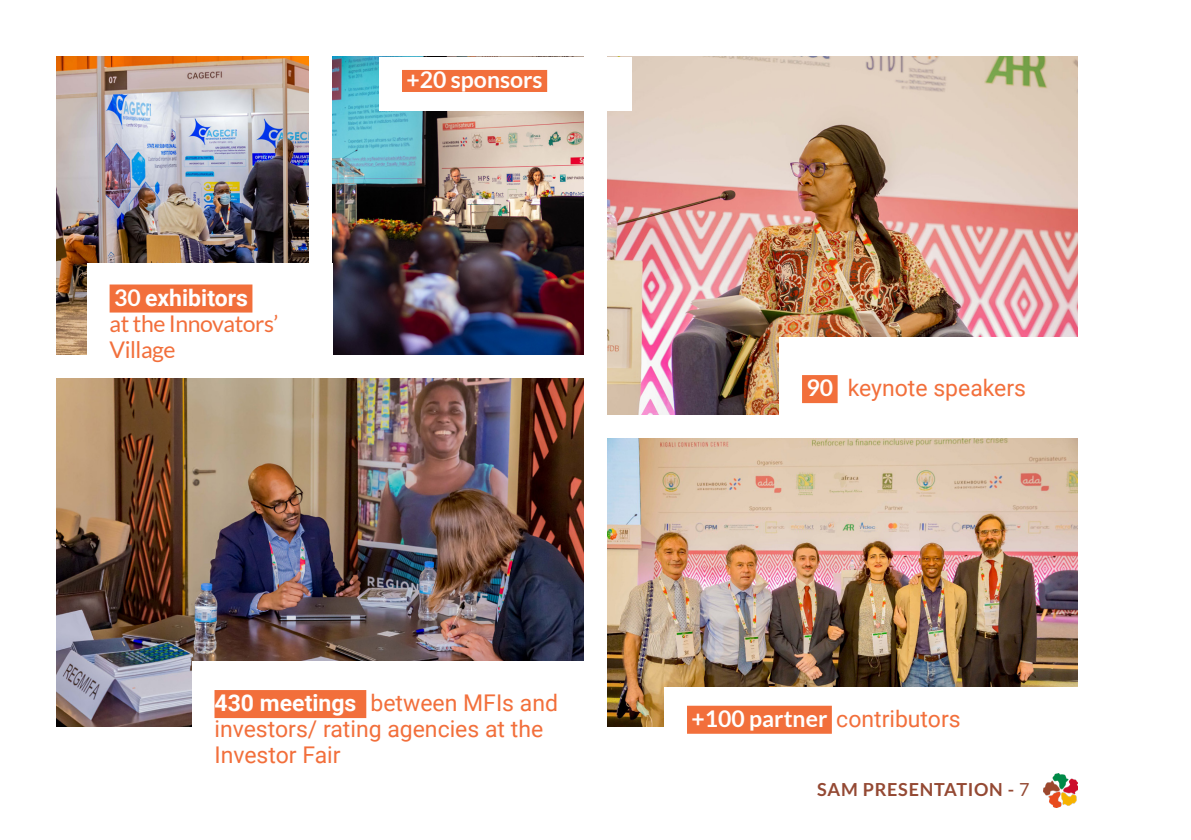
<style>
.page{position:relative;width:1191px;height:840px;background:#fff}
.page>*{position:absolute;margin:0;border:0;box-sizing:border-box;transform-origin:0 0}
._6_TEXTE_COURANT{font:23px/26px "Roboto";color:#f26f3b}
._6_TEXTE_COURANT-2{font:23px/26px "Lato";letter-spacing:-.02em;color:#f26f3b}
._6_TEXTE_COURANT-3{font:700 23px "Lato";color:#fff}
.t1{font:700 18px "Lato";letter-spacing:.04em;color:#944933}
.s1{font-weight:700;color:#fff}
.s2{font-family:"Roboto";font-weight:700;color:#fff}
.s3{font-family:"Lato";font-weight:700;color:#fff}
.s4{font-weight:400}
</style>
<div class="page">
<img style="left:1044px;top:773px;width:33px;height:34px">
<img style="left:57px;top:378px;width:526px;height:348px">
<img style="left:607px;top:57px;width:470px;height:357px">
<img style="left:607px;top:438px;width:470px;height:288px">
<img style="left:57px;top:57px;width:251px;height:297px">
<img style="left:332px;top:57px;width:251px;height:297px">
<div style="left:192px;top:661px;width:403px;height:112px;background:#fff"></div>
<div style="left:214px;top:689px;width:152px;height:28px;background:#f26f3b"></div>
<div style="left:379px;top:57px;width:252px;height:54px;background:#fff"></div>
<div style="left:402px;top:70px;width:145px;height:22px;background:#f26f3b"></div>
<div style="left:87px;top:263px;width:245px;height:97px;background:#fff"></div>
<div style="left:110px;top:284px;width:142px;height:28px;background:#f26f3b"></div>
<div style="left:779px;top:337px;width:317px;height:78px;background:#fff"></div>
<div style="left:802px;top:375px;width:35px;height:28px;background:#f26f3b"></div>
<div style="left:664px;top:687px;width:413px;height:65px;background:#fff"></div>
<div style="left:687px;top:705px;width:145px;height:28px;background:#f26f3b"></div>
<p class="_6_TEXTE_COURANT-2" style="left:110px;top:284px;width:170px"><span class="s1">30</span> <span class="s2">exhibitors<br></span>at the Innovators’<br>Village</p>
<p class="_6_TEXTE_COURANT-3" style="left:406px;top:66px;width:138px">+20 sponsors</p>
<p class="_6_TEXTE_COURANT" style="left:214px;top:688px;width:345px"><span class="s1">430 meetings</span> between MFIs and investors/ rating agencies at the<br>Investor Fair</p>
<p class="_6_TEXTE_COURANT" style="left:806px;top:374px;width:221px"><span class="s3">90</span> keynote speakers</p>
<p class="_6_TEXTE_COURANT" style="left:691px;top:704px;width:271px"><span class="s3">+100 partner</span> contributors</p>
<p class="t1" style="left:817px;top:779px;width:214px">SAM PRESENTATION - <span class="s4">7</span></p>
</div>
